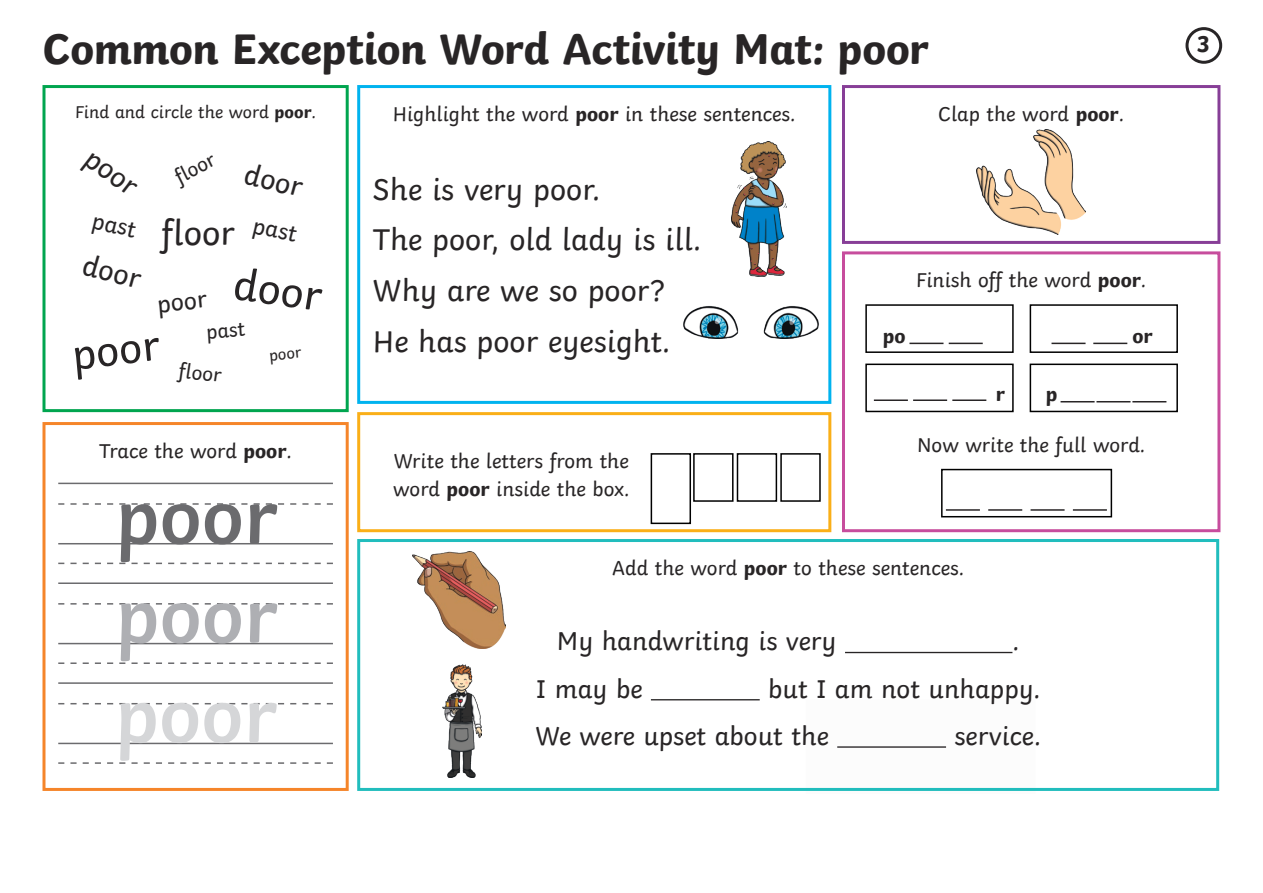
<style>
.page{position:relative;width:1263px;height:893px;background:#fff}
.page>*{position:absolute;margin:0;border:0;box-sizing:border-box;transform-origin:0 0}
.Underline{font:600 81px "Twinkl";color:#6b6b6e}
.Underline-2{font:600 81px "Twinkl";color:#aeafb3}
.Underline-3{font:600 81px "Twinkl";color:#d5d6d8}
.Heading{font:700 45px "Twinkl";letter-spacing:-.01em;color:#282526}
.Underline-4{font:45px "Twinkl";color:#282526}
.Underline-5{font:36px "Twinkl";color:#282526}
.Body_Copy{font:31.5px "Twinkl";color:#282526}
.Underline-6{font:30px "Twinkl";color:#282526}
.Body_Copy-2{font:27px "Twinkl";color:#282526}
.Underline-7{font:25.5px "Twinkl";color:#282526}
.Underline-8{font:24px "Twinkl";color:#282526}
.Mat_Number{font:700 24px "Twinkl";color:#282526}
.Body_Copy-3{font:21px/28.5px "Twinkl";color:#282526}
.Underline-9{font:21px "Twinkl";color:#282526}
.Underline-10{font:700 21px "Twinkl";color:#282526}
.Body_Copy-4{font:18px "Twinkl";color:#282526}
.Underline-11{font:16.5px "Twinkl";color:#282526}
.s1{font-weight:700}
</style>
<div class="page">
<div style="left:357px;top:85px;width:474px;height:319px;border:3px solid #00b3ef"></div>
<div style="left:42px;top:422px;width:307px;height:369px;border:3px solid #f5852a"></div>
<div style="left:42px;top:85px;width:307px;height:327px;border:3px solid #00a54f"></div>
<hr style="left:845px;top:652px;width:167px;height:1px;background:#282526">
<hr style="left:651px;top:699px;width:109px;height:1px;background:#282526">
<hr style="left:837px;top:746px;width:109px;height:2px;background:#282526">
<div style="left:357px;top:539px;width:862px;height:252px;border:3px solid #21bdbd"></div>
<div style="left:842px;top:85px;width:378px;height:159px;border:3px solid #873e97"></div>
<div style="left:842px;top:251px;width:378px;height:281px;border:3px solid #c74d9d"></div>
<div style="left:1185px;top:27px;width:37px;height:37px;border:3px solid #282526;border-radius:50%"></div>
<div style="left:357px;top:412px;width:474px;height:120px;border:3px solid #faaf18"></div>
<img style="left:977px;top:129px;width:109px;height:106px">
<div style="left:780px;top:453px;width:41px;height:49px;border:2px solid #000"></div>
<div style="left:865px;top:304px;width:149px;height:49px;border:2px solid #000"></div>
<div style="left:865px;top:364px;width:149px;height:48px;border:2px solid #000"></div>
<div style="left:1030px;top:304px;width:148px;height:49px;border:2px solid #000"></div>
<div style="left:1030px;top:364px;width:148px;height:48px;border:2px solid #000"></div>
<div style="left:941px;top:469px;width:171px;height:48px;border:2px solid #000"></div>
<div style="left:737px;top:453px;width:40px;height:49px;border:2px solid #000"></div>
<div style="left:693px;top:453px;width:40px;height:49px;border:2px solid #000"></div>
<div style="left:651px;top:453px;width:40px;height:71px;border:2px solid #000"></div>
<hr style="left:58px;top:543px;width:275px;height:1px;background:#6b6b6e">
<svg style="left:58px;top:503px;width:275px;height:2px"></svg>
<hr style="left:58px;top:483px;width:275px;height:1px;background:#6b6b6e">
<svg style="left:58px;top:563px;width:275px;height:1px"></svg>
<hr style="left:58px;top:643px;width:275px;height:1px;background:#6b6b6e">
<svg style="left:58px;top:603px;width:275px;height:2px"></svg>
<hr style="left:58px;top:582px;width:275px;height:2px;background:#6b6b6e">
<svg style="left:58px;top:662px;width:275px;height:2px"></svg>
<hr style="left:58px;top:743px;width:275px;height:1px;background:#6b6b6e">
<svg style="left:58px;top:703px;width:275px;height:1px"></svg>
<hr style="left:58px;top:682px;width:275px;height:2px;background:#6b6b6e">
<svg style="left:58px;top:762px;width:275px;height:2px"></svg>
<hr style="left:1051px;top:343px;width:34px;height:1px;background:#282526">
<hr style="left:909px;top:343px;width:34px;height:1px;background:#282526">
<hr style="left:913px;top:399px;width:34px;height:2px;background:#282526">
<hr style="left:874px;top:399px;width:34px;height:2px;background:#282526">
<hr style="left:1060px;top:401px;width:34px;height:1px;background:#282526">
<hr style="left:946px;top:509px;width:34px;height:2px;background:#282526">
<hr style="left:1093px;top:343px;width:34px;height:1px;background:#282526">
<hr style="left:949px;top:343px;width:34px;height:1px;background:#282526">
<hr style="left:952px;top:399px;width:34px;height:2px;background:#282526">
<hr style="left:1096px;top:401px;width:34px;height:1px;background:#282526">
<hr style="left:988px;top:509px;width:34px;height:2px;background:#282526">
<hr style="left:1132px;top:401px;width:34px;height:1px;background:#282526">
<hr style="left:1030px;top:509px;width:34px;height:2px;background:#282526">
<hr style="left:1073px;top:509px;width:34px;height:2px;background:#282526">
<img style="left:684px;top:306px;width:135px;height:32px">
<img style="left:412px;top:552px;width:93px;height:96px">
<img style="left:442px;top:664px;width:40px;height:114px">
<img style="left:731px;top:142px;width:56px;height:134px">
<p class="Heading" style="left:42px;top:12px;width:888px">Common Exception Word Activity Mat: poor</p>
<p class="Mat_Number" style="left:1196px;top:24px;width:16px">3</p>
<p class="Body_Copy-4" style="left:75px;top:98px;width:243px">Find and circle the word <span class="s1">poor</span>.</p>
<p class="Underline-6" style="left:101px;top:136px;width:60px;rotate:36deg">poor</p>
<p class="Underline-9" style="left:169px;top:163px;width:44px;rotate:-28deg">floor</p>
<p class="Underline-6" style="left:251px;top:151px;width:61px;rotate:14deg">door</p>
<p class="Underline-5" style="left:162px;top:205px;width:75px">floor</p>
<p class="Underline-6" style="left:89px;top:242px;width:61px;rotate:14deg">door</p>
<p class="Underline-8" style="left:96px;top:202px;width:46px;rotate:12deg">past</p>
<p class="Underline-8" style="left:257px;top:207px;width:46px;rotate:12deg">past</p>
<p class="Underline-4" style="left:239px;top:249px;width:91px;rotate:8deg">door</p>
<p class="Underline-7" style="left:155px;top:285px;width:52px;rotate:-7deg">poor</p>
<p class="Underline-4" style="left:68px;top:320px;width:90px;rotate:-7deg">poor</p>
<p class="Underline-9" style="left:205px;top:315px;width:41px;rotate:-5deg">past</p>
<p class="Underline-9" style="left:181px;top:354px;width:44px;rotate:7deg">floor</p>
<p class="Underline-11" style="left:268px;top:343px;width:34px;rotate:-7deg">poor</p>
<p class="Underline-9" style="left:99px;top:434px;width:194px">Trace the word <span class="s1">poor</span>.</p>
<p class="Underline" style="left:115px;top:452px;width:164px">poor</p>
<p class="Underline-2" style="left:115px;top:551px;width:164px">poor</p>
<p class="Underline-3" style="left:115px;top:650px;width:164px">poor</p>
<p class="Body_Copy-3" style="left:393px;top:98px;width:404px">Highlight the word <span class="s1">poor</span> in these sentences.</p>
<p class="Body_Copy" style="left:373px;top:165px;width:229px">She is very poor.</p>
<p class="Body_Copy" style="left:373px;top:216px;width:330px">The poor, old lady is ill.</p>
<p class="Body_Copy" style="left:373px;top:266px;width:294px">Why are we so poor?</p>
<p class="Body_Copy" style="left:373px;top:317px;width:299px">He has poor eyesight.</p>
<p class="Body_Copy-3" style="left:393px;top:445px;width:238px">Write the letters from the word <span class="s1">poor</span> inside the box.</p>
<p class="Underline-9" style="left:938px;top:98px;width:187px">Clap the word <span class="s1">poor</span>.</p>
<p class="Body_Copy-3" style="left:916px;top:264px;width:232px">Finish off the word <span class="s1">poor</span>.</p>
<p class="Underline-10" style="left:883px;top:319px;width:24px">po</p>
<p class="Underline-10" style="left:1132px;top:319px;width:22px">or</p>
<p class="Underline-10" style="left:996px;top:377px;width:11px">r</p>
<p class="Underline-10" style="left:1046px;top:377px;width:13px">p</p>
<p class="Body_Copy-3" style="left:917px;top:429px;width:230px">Now write the full word.</p>
<p class="Body_Copy-3" style="left:612px;top:552px;width:354px">Add the word <span class="s1">poor</span> to these sentences.</p>
<p class="Body_Copy-2" style="left:557px;top:621px;width:281px">My handwriting is very</p>
<p class="Body_Copy-2" style="left:1012px;top:621px;width:8px">.</p>
<p class="Body_Copy-2" style="left:536px;top:668px;width:108px">I may be</p>
<p class="Body_Copy-2" style="left:768px;top:668px;width:274px">but I am not unhappy.</p>
<p class="Body_Copy-2" style="left:535px;top:715px;width:295px">We were upset about the</p>
<p class="Body_Copy-2" style="left:954px;top:715px;width:88px">service.</p>
</div>
